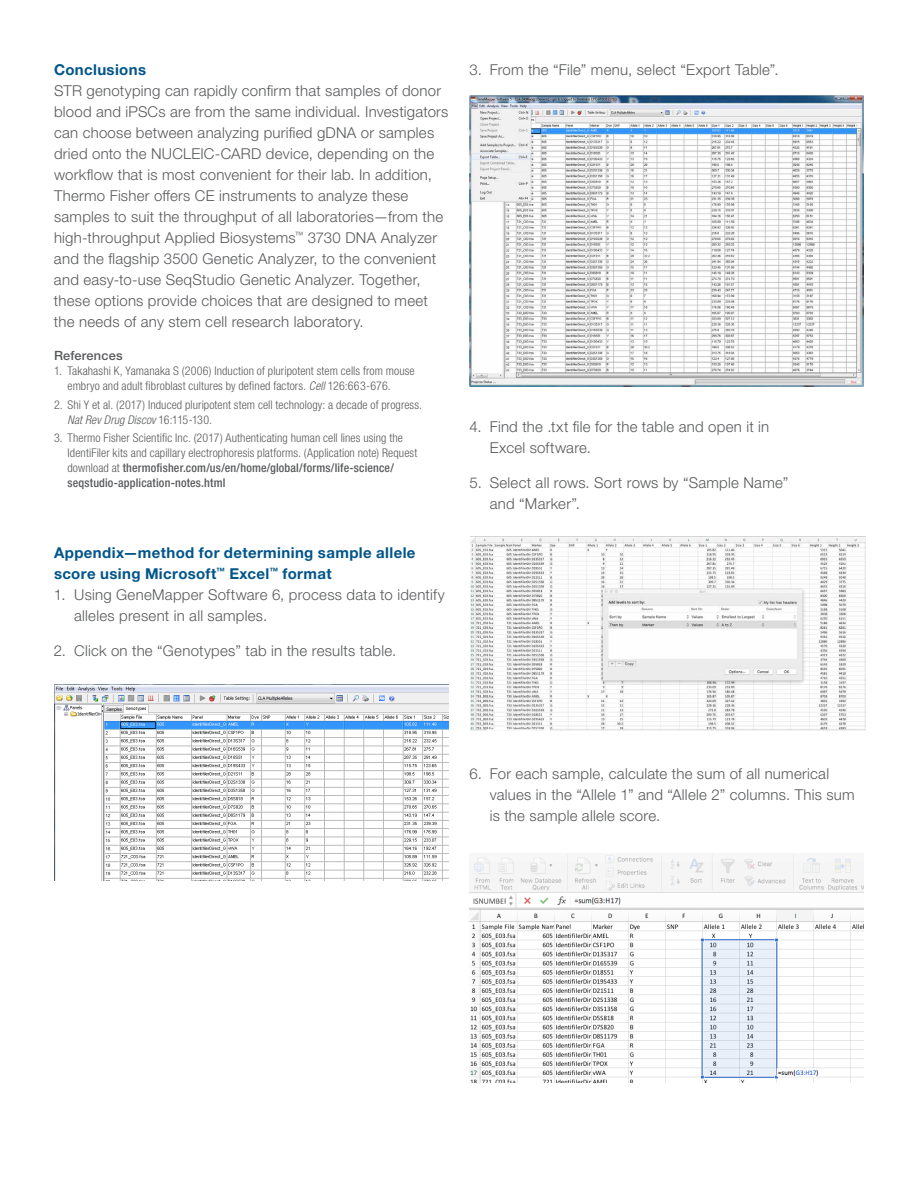
<style>
.page{position:relative;width:918px;height:1188px;background:#fff}
.page>*{position:absolute;margin:0;border:0;box-sizing:border-box;transform-origin:0 0}
.t1{font:300 15px/21px "Helvetica Neue LTW1 G";letter-spacing:.015em;color:#58595b}
.t2{font:700 15px/21px "Helvetica Neue LTW1 G";letter-spacing:.025em;color:#00558a}
.t3{font:500 12.75px "Helvetica Neue LTW1 G";letter-spacing:.015em;color:#58595b}
.t4{font:300 condensed 12px/15px "Helvetica Neue LTW1 G";letter-spacing:.01em;color:#58595b}
.s1{font-style:italic}
.s2{font-weight:500}
</style>
<div class="page">
<img style="left:54px;top:684px;width:394px;height:196px">
<img style="left:471px;top:536px;width:394px;height:194px">
<img style="left:470px;top:854px;width:394px;height:228px">
<img style="left:470px;top:96px;width:394px;height:291px">
<p class="t2" style="left:54px;top:59px;width:94px">Conclusions</p>
<p class="t1" style="left:54px;top:80px;width:396px">STR genotyping can rapidly confirm that samples of donor blood and iPSCs are from the same individual. Investigators can choose between analyzing purified gDNA or samples dried onto the NUCLEIC-CARD device, depending on the workflow that is most convenient for their lab. In addition, Thermo Fisher offers CE instruments to analyze these samples to suit the throughput of all laboratories—from the high-throughput Applied Biosystems<sup>™</sup> 3730 DNA Analyzer and the flagship 3500 Genetic Analyzer, to the convenient and easy-to-use SeqStudio Genetic Analyzer. Together, these options provide choices that are designed to meet the needs of any stem cell research laboratory.</p>
<p class="t3" style="left:54px;top:348px;width:70px">References</p>
<p class="t4" style="left:68px;top:363px;width:349px;text-indent:-14px">1. Takahashi K, Yamanaka S (2006) Induction of pluripotent stem cells from mouse embryo and adult fibroblast cultures by defined factors. <span class="s1">Cell</span> 126:663-676.</p>
<p class="t4" style="left:68px;top:397px;width:356px;text-indent:-14px">2. Shi Y et al. (2017) Induced pluripotent stem cell technology: a decade of progress.<br><span class="s1">Nat Rev Drug Discov</span> 16:115-130.</p>
<p class="t4" style="left:68px;top:430px;width:351px;text-indent:-14px">3. Thermo Fisher Scientific Inc. (2017) Authenticating human cell lines using the IdentiFiler kits and capillary electrophoresis platforms. (Application note) Request download at <span class="s2">thermofisher.com/us/en/home/global/forms/life-science/ seqstudio-application-notes.html</span></p>
<p class="t2" style="left:54px;top:542px;width:363px">Appendix—method for determining sample allele score using Microsoft<sup>™</sup> Excel<sup>™</sup> format</p>
<p class="t1" style="left:74px;top:584px;width:372px;text-indent:-20px">1. Using GeneMapper Software 6, process data to identify alleles present in all samples.</p>
<p class="t1" style="left:54px;top:640px;width:344px">2. Click on the “Genotypes” tab in the results table.</p>
<p class="t1" style="left:470px;top:59px;width:311px">3. From the “File” menu, select “Export Table”.</p>
<p class="t1" style="left:490px;top:416px;width:281px;text-indent:-20px">4. Find the .txt file for the table and open it in<br>Excel software.</p>
<p class="t1" style="left:490px;top:472px;width:300px;text-indent:-20px">5. Select all rows. Sort rows by “Sample Name” and “Marker”.</p>
<p class="t1" style="left:490px;top:763px;width:366px;text-indent:-20px">6. For each sample, calculate the sum of all numerical values in the “Allele 1” and “Allele 2” columns. This sum is the sample allele score.</p>
</div>
